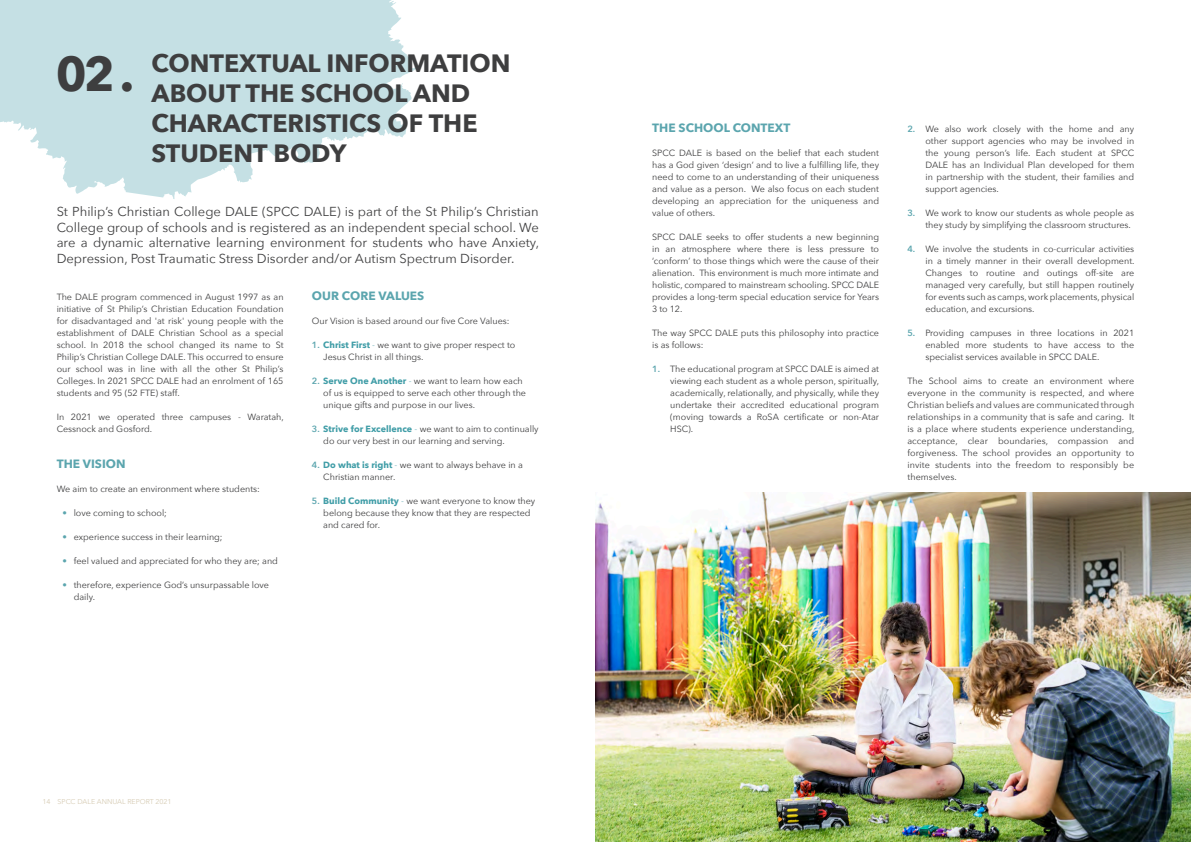
<style>
.page{position:relative;width:1191px;height:842px;background:#fff}
.page>*{position:absolute;margin:0;border:0;box-sizing:border-box;transform-origin:0 0}
.t1{font:700 48px "Avenir Next";color:#3e3e3f}
.t2{font:700 25px/30px "Avenir Next";color:#3e3e3f}
.t3{font:13px/15.6px "Avenir Next";color:#3e3e3f;text-align:justify}
.t4{font:700 12px "Avenir Next";color:#5ba5ae}
.t5{font:9px/12px "Avenir Next";color:#3e3e3f}
.t6{font:7px "Avenir Next";color:#d6cbb3}
.s1{font-weight:600;color:#5ba5ae}
.s2{font-weight:700;color:#409da7}
.s3{color:#5ba5ae}
</style>
<div class="page">
<img style="left:595px;top:492px;width:596px;height:350px">
<svg style="left:0;top:0;width:416px;height:199px;fill:#c5e0e4"></svg>
<h1 class="t1" style="left:56px;top:32px;width:80px">02.</h1>
<h2 class="t2" style="left:151px;top:48px;width:360px">CONTEXTUAL INFORMATION<br>ABOUT THE SCHOOL AND<br>CHARACTERISTICS OF THE<br>STUDENT BODY</h2>
<p class="t3" style="left:57px;top:203px;width:484px">St Philip’s Christian College DALE (SPCC DALE) is part of the St Philip’s Christian College group of schools and is registered as an independent special school. We are a dynamic alternative learning environment for students who have Anxiety, Depression, Post Traumatic Stress Disorder and/or Autism Spectrum Disorder.</p>
<p class="t5" style="left:57px;top:290px;width:228px;text-align:justify">The DALE program commenced in August 1997 as an initiative of St Philip’s Christian Education Foundation for disadvantaged and 'at risk' young people with the establishment of DALE Christian School as a special school. In 2018 the school changed its name to St Philip’s Christian College DALE. This occurred to ensure our school was in line with all the other St Philip’s Colleges. In 2021 SPCC DALE had an enrolment of 165 students and 95 (52 FTE) staff.</p>
<p class="t5" style="left:57px;top:410px;width:229px">In 2021 we operated three campuses - Waratah,<br>Cessnock and Gosford.</p>
<h3 class="t4" style="left:57px;top:453px;width:70px">THE VISION</h3>
<p class="t5" style="left:57px;top:482px;width:205px">We aim to create an environment where students:</p>
<p class="t5" style="left:62px;top:506px;width:106px"><span class="s1">•</span> love coming to school;</p>
<p class="t5" style="left:62px;top:530px;width:162px"><span class="s1">•</span> experience success in their learning;</p>
<p class="t5" style="left:62px;top:554px;width:217px"><span class="s1">•</span> feel valued and appreciated for who they are; and</p>
<p class="t5" style="left:74px;top:578px;width:197px;text-indent:-11px"><span class="s1">•</span> therefore, experience God’s unsurpassable love daily.</p>
<h3 class="t4" style="left:312px;top:285px;width:114px">OUR CORE VALUES</h3>
<p class="t5" style="left:312px;top:314px;width:199px">Our Vision is based around our five Core Values:</p>
<p class="t5" style="left:323px;top:338px;width:194px;text-indent:-11px"><span class="s1">1.</span> <span class="s2">Christ First</span> <span class="s3">-</span> we want to give proper respect to<br>Jesus Christ in all things.</p>
<p class="t5" style="left:323px;top:374px;width:204px;text-indent:-11px"><span class="s1">2.</span> <span class="s2">Serve One Another</span> <span class="s3">-</span> we want to learn how each of us is equipped to serve each other through the unique gifts and purpose in our lives.</p>
<p class="t5" style="left:323px;top:422px;width:217px;text-indent:-11px"><span class="s1">3.</span> <span class="s2">Strive for Excellence</span> <span class="s3">-</span> we want to aim to continually do our very best in our learning and serving.</p>
<p class="t5" style="left:323px;top:458px;width:201px;text-indent:-11px"><span class="s1">4.</span> <span class="s2">Do what is right</span> <span class="s3">-</span> we want to always behave in a<br>Christian manner.</p>
<p class="t5" style="left:323px;top:494px;width:214px;text-indent:-11px"><span class="s1">5.</span> <span class="s2">Build Community</span> <span class="s3">-</span> we want everyone to know they belong because they know that they are respected and cared for.</p>
<p class="t6" style="left:43px;top:796px;width:131px">14 SPCC DALE ANNUAL REPORT 2021</p>
<h3 class="t4" style="left:652px;top:117px;width:140px">THE SCHOOL CONTEXT</h3>
<p class="t5" style="left:652px;top:146px;width:228px;text-align:justify">SPCC DALE is based on the belief that each student has a God given ‘design’ and to live a fulfilling life, they need to come to an understanding of their uniqueness and value as a person. We also focus on each student developing an appreciation for the uniqueness and value of others.</p>
<p class="t5" style="left:652px;top:230px;width:228px;text-align:justify">SPCC DALE seeks to offer students a new beginning in an atmosphere where there is less pressure to ‘conform’ to those things which were the cause of their alienation. This environment is much more intimate and holistic, compared to mainstream schooling. SPCC DALE provides a long-term special education service for Years 3 to 12.</p>
<p class="t5" style="left:652px;top:326px;width:228px">The way SPCC DALE puts this philosophy into practice is as follows:</p>
<p class="t5" style="left:670px;top:362px;width:211px;text-align:justify;text-indent:-18px"><span class="s1">1.</span> The educational program at SPCC DALE is aimed at viewing each student as a whole person, spiritually, academically, relationally, and physically, while they undertake their accredited educational program (moving towards a RoSA certificate or non-Atar HSC).</p>
<p class="t5" style="left:925px;top:122px;width:210px;text-align:justify;text-indent:-18px"><span class="s1">2.</span> We also work closely with the home and any other support agencies who may be involved in the young person’s life. Each student at SPCC DALE has an Individual Plan developed for them in partnership with the student, their families and support agencies.</p>
<p class="t5" style="left:925px;top:206px;width:210px;text-indent:-18px"><span class="s1">3.</span> We work to know our students as whole people as they study by simplifying the classroom structures.</p>
<p class="t5" style="left:925px;top:242px;width:211px;text-align:justify;text-indent:-18px"><span class="s1">4.</span> We involve the students in co-curricular activities in a timely manner in their overall development.<br>Changes to routine and outings off-site are managed very carefully, but still happen routinely for events such as camps, work placements, physical education, and excursions.</p>
<p class="t5" style="left:925px;top:326px;width:210px;text-align:justify;text-indent:-18px"><span class="s1">5.</span> Providing campuses in three locations in 2021 enabled more students to have access to the specialist services available in SPCC DALE.</p>
<p class="t5" style="left:907px;top:374px;width:229px;text-align:justify">The School aims to create an environment where everyone in the community is respected, and where Christian beliefs and values are communicated through relationships in a community that is safe and caring. It is a place where students experience understanding, acceptance, clear boundaries, compassion and forgiveness. The school provides an opportunity to invite students into the freedom to responsibly be themselves.</p>
</div>
